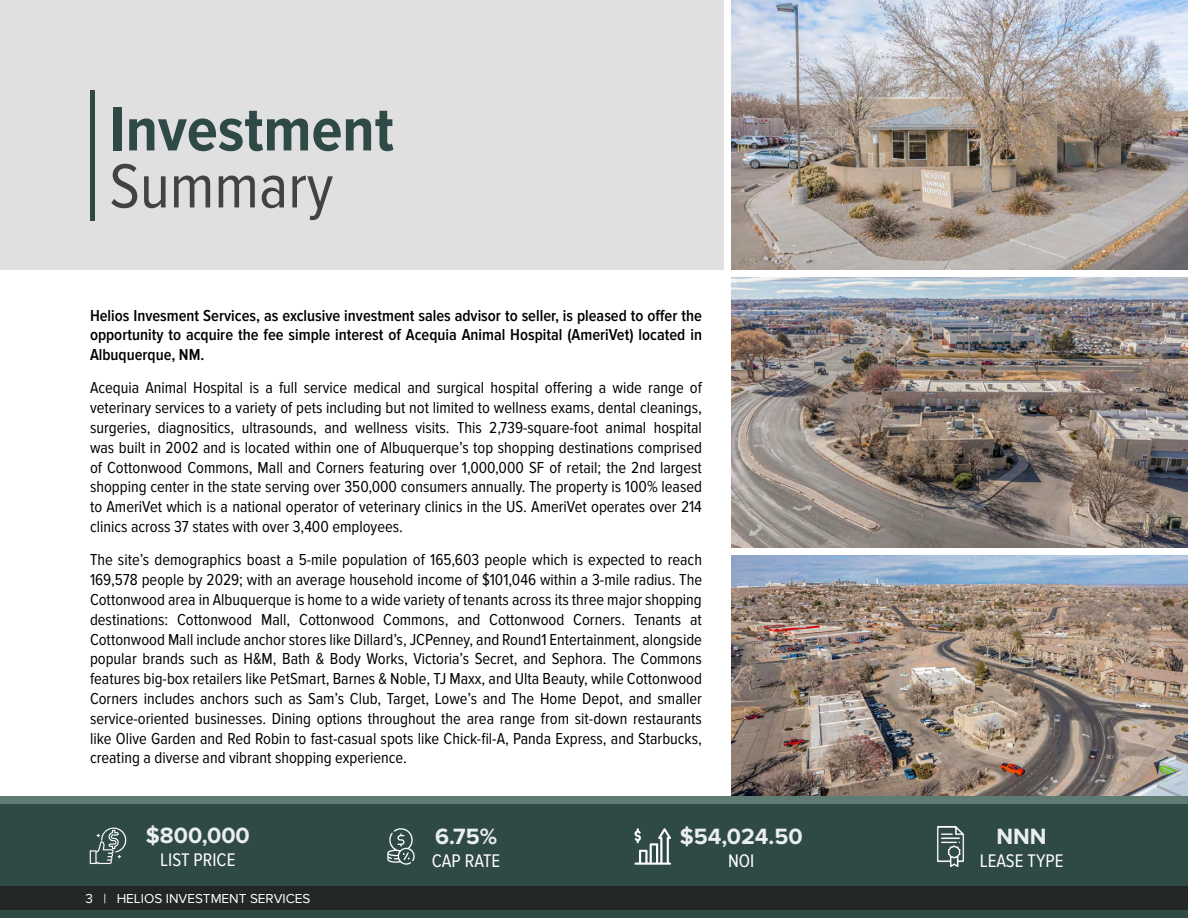
<style>
.page{position:relative;width:1188px;height:918px;background:#fff}
.page>*{position:absolute;margin:0;border:0;box-sizing:border-box;transform-origin:0 0}
.t1{font:700 64.5px "Proxima Nova Cond";color:#2f4a46}
.t2{font:64.5px "Proxima Nova Cond";color:#424143}
.t3{font:700 22.95px "Proxima Nova";color:#eaeeef}
.t4{font:18.9px "Proxima Nova Cond";color:#fff}
.t5{font:16.5px/19.8px "Proxima Nova Cond";color:#000;text-align:justify}
.t6{font:600 16.5px/19.8px "Proxima Nova Cond";color:#000;text-align:justify}
.t7{font:13.5px "Proxima Nova";color:#fff}
</style>
<div class="page">
<img style="left:731px;top:555px;width:457px;height:241px">
<div style="left:0;top:0;width:724px;height:270px;background:#e0e0e0"></div>
<div style="left:0;top:798px;width:1188px;height:120px;background:#2f4a46"></div>
<div style="left:90px;top:90px;width:5px;height:130px;background:#2f4a46"></div>
<div style="left:0;top:796px;width:1188px;height:8px;background:#5f7c74"></div>
<svg style="left:90px;top:828px;width:36px;height:36px"></svg>
<img style="left:937px;top:826px;width:27px;height:41px">
<svg style="left:635px;top:828px;width:36px;height:37px"></svg>
<svg style="left:387px;top:828px;width:28px;height:37px"></svg>
<img style="left:731px;top:0;width:457px;height:270px">
<img style="left:731px;top:278px;width:457px;height:270px">
<div style="left:0;top:886px;width:1188px;height:32px;background:#222"></div>
<div style="left:0;top:910px;width:1188px;height:8px;background:#2f4a46"></div>
<h1 class="t1" style="left:110px;top:93px;width:286px">Investment</h1>
<h1 class="t2" style="left:110px;top:150px;width:225px">Summary</h1>
<p class="t6" style="left:90px;top:306px;width:614px">Helios Invesment Services, as exclusive investment sales advisor to seller, is pleased to offer the opportunity to acquire the fee simple interest of Acequia Animal Hospital (AmeriVet) located in Albuquerque, NM.</p>
<p class="t5" style="left:90px;top:378px;width:614px">Acequia Animal Hospital is a full service medical and surgical hospital offering a wide range of veterinary services to a variety of pets including but not limited to wellness exams, dental cleanings, surgeries, diagnositics, ultrasounds, and wellness visits. This 2,739-square-foot animal hospital was built in 2002 and is located within one of Albuquerque’s top shopping destinations comprised of Cottonwood Commons, Mall and Corners featuring over 1,000,000 SF of retail; the 2nd largest shopping center in the state serving over 350,000 consumers annually. The property is 100% leased to AmeriVet which is a national operator of veterinary clinics in the US. AmeriVet operates over 214 clinics across 37 states with over 3,400 employees.</p>
<p class="t5" style="left:90px;top:550px;width:614px">The site’s demographics boast a 5-mile population of 165,603 people which is expected to reach 169,578 people by 2029; with an average household income of $101,046 within a 3-mile radius. The Cottonwood area in Albuquerque is home to a wide variety of tenants across its three major shopping destinations: Cottonwood Mall, Cottonwood Commons, and Cottonwood Corners. Tenants at Cottonwood Mall include anchor stores like Dillard’s, JCPenney, and Round1 Entertainment, alongside popular brands such as H&amp;M, Bath &amp; Body Works, Victoria’s Secret, and Sephora. The Commons features big-box retailers like PetSmart, Barnes &amp; Noble, TJ Maxx, and Ulta Beauty, while Cottonwood Corners includes anchors such as Sam’s Club, Target, Lowe’s and The Home Depot, and smaller service-oriented businesses. Dining options throughout the area range from sit-down restaurants like Olive Garden and Red Robin to fast-casual spots like Chick-fil-A, Panda Express, and Starbucks, creating a diverse and vibrant shopping experience.</p>
<h2 class="t3" style="left:146px;top:822px;width:106px">$800,000</h2>
<p class="t4" style="left:160px;top:849px;width:77px">LIST PRICE</p>
<p class="t7" style="left:85px;top:891px;width:227px">3 | HELIOS INVESTMENT SERVICES</p>
<h2 class="t3" style="left:435px;top:823px;width:63px">6.75%</h2>
<p class="t4" style="left:432px;top:850px;width:70px">CAP RATE</p>
<h2 class="t3" style="left:680px;top:823px;width:124px">$54,024.50</h2>
<p class="t4" style="left:728px;top:850px;width:28px">NOI</p>
<h2 class="t3" style="left:997px;top:823px;width:52px">NNN</h2>
<p class="t4" style="left:980px;top:850px;width:85px">LEASE TYPE</p>
</div>
